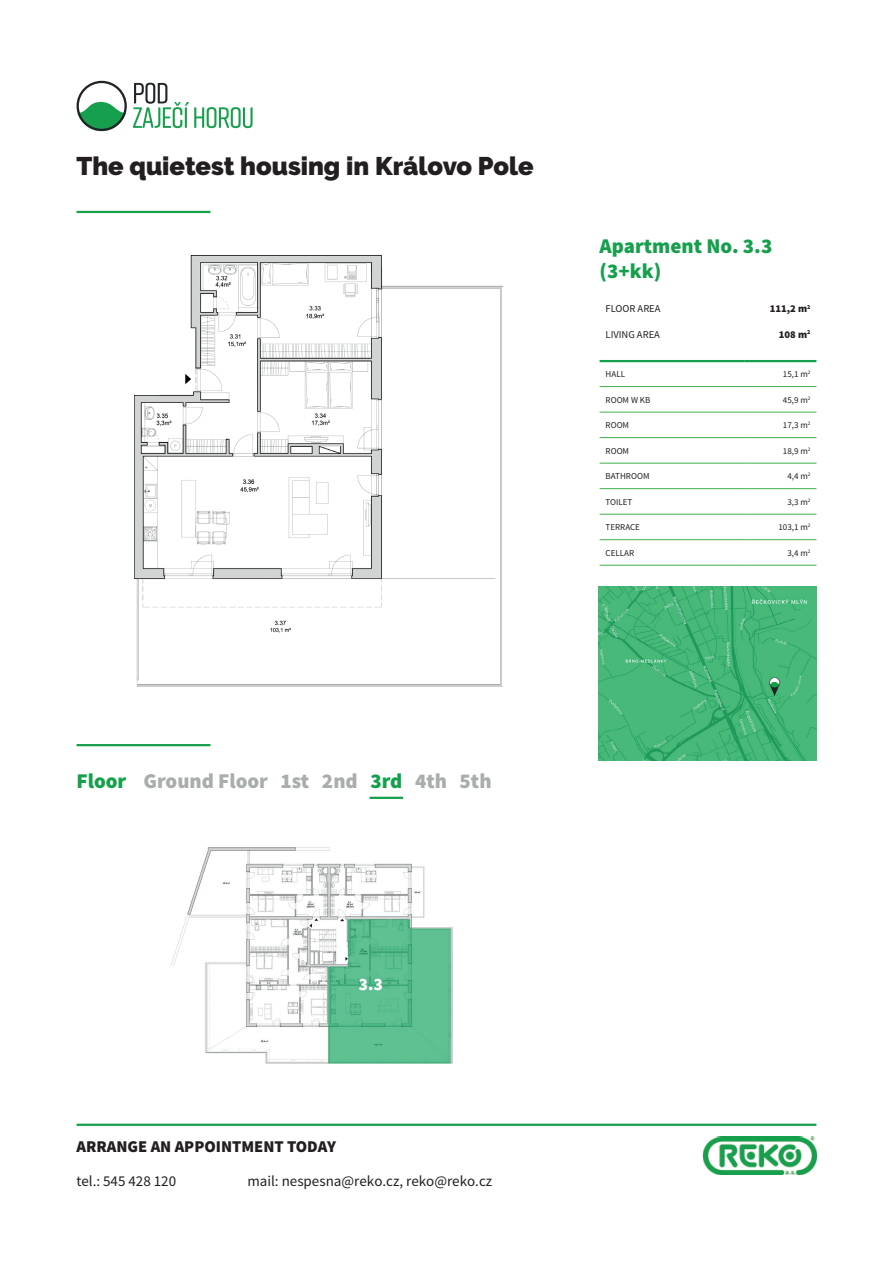
<style>
.page{position:relative;width:893px;height:1263px;background:#fff}
.page>*{position:absolute;margin:0;border:0;box-sizing:border-box;transform-origin:0 0}
.t1{font:900 25.5px "Raleway";color:#231f20}
.t2{font:900 21px/25.2px "Source Sans Pro";color:#16a04d}
.t3{font:900 21px "Source Sans Pro";color:#a9adac}
.t4{font:900 16.5px "Source Sans Pro";color:#231f20}
.t5{font:15px "Source Sans Pro";color:#231f20}
.t6{font:10.5px "Source Sans Pro";color:#231f20}
.t7{font:900 10.5px "Source Sans Pro";color:#231f20}
.t8{font:9px "Source Sans Pro";color:#231f20}
.s1{color:#16a04d}
</style>
<div class="page">
<svg style="left:133px;top:83px;width:120px;height:45px"></svg>
<svg style="left:77px;top:81px;width:50px;height:50px"></svg>
<hr style="left:77px;top:211px;width:133px;height:2px;background:#16a04d">
<hr style="left:600px;top:360px;width:144px;height:2px;background:#16a04d">
<hr style="left:744px;top:360px;width:72px;height:2px;background:#16a04d">
<hr style="left:600px;top:386px;width:144px;height:1px;background:#40ae49">
<hr style="left:744px;top:386px;width:72px;height:1px;background:#40ae49">
<hr style="left:600px;top:412px;width:144px;height:1px;background:#40ae49">
<hr style="left:744px;top:412px;width:72px;height:1px;background:#40ae49">
<hr style="left:600px;top:437px;width:144px;height:1px;background:#40ae49">
<hr style="left:744px;top:437px;width:72px;height:1px;background:#40ae49">
<hr style="left:600px;top:463px;width:144px;height:1px;background:#40ae49">
<hr style="left:744px;top:463px;width:72px;height:1px;background:#40ae49">
<hr style="left:600px;top:488px;width:144px;height:1px;background:#40ae49">
<hr style="left:744px;top:488px;width:72px;height:1px;background:#40ae49">
<hr style="left:600px;top:514px;width:144px;height:1px;background:#40ae49">
<hr style="left:744px;top:514px;width:72px;height:1px;background:#40ae49">
<hr style="left:600px;top:539px;width:144px;height:1px;background:#40ae49">
<hr style="left:744px;top:539px;width:72px;height:1px;background:#40ae49">
<hr style="left:600px;top:565px;width:144px;height:1px;background:#40ae49">
<hr style="left:744px;top:565px;width:72px;height:1px;background:#40ae49">
<img style="left:135px;top:256px;width:368px;height:431px">
<img style="left:599px;top:587px;width:217px;height:173px">
<hr style="left:77px;top:1124px;width:739px;height:2px;background:#16a04d">
<hr style="left:77px;top:744px;width:133px;height:2px;background:#16a04d">
<img style="left:704px;top:1137px;width:112px;height:38px">
<img style="left:170px;top:847px;width:283px;height:217px">
<hr style="left:369px;top:797px;width:34px;height:2px;background:#16a04d">
<h1 class="t1" style="left:77px;top:151px;width:459px">The quietest housing in Královo Pole</h1>
<h2 class="t2" style="left:600px;top:233px;width:174px">Apartment No. 3.3 (3+kk)</h2>
<p class="t6" style="left:606px;top:302px;width:56px">FLOOR AREA</p>
<p class="t7" style="left:770px;top:301px;width:42px">111,2 m<sup>2</sup></p>
<p class="t6" style="left:606px;top:328px;width:56px">LIVING AREA</p>
<p class="t7" style="left:779px;top:327px;width:33px">108 m<sup>2</sup></p>
<p class="t8" style="left:606px;top:368px;width:21px">HALL</p>
<p class="t8" style="left:783px;top:368px;width:29px">15,1 m<sup>2</sup></p>
<p class="t8" style="left:606px;top:394px;width:46px">ROOM W KB</p>
<p class="t8" style="left:783px;top:394px;width:29px">45,9 m<sup>2</sup></p>
<p class="t8" style="left:606px;top:419px;width:25px">ROOM</p>
<p class="t8" style="left:783px;top:419px;width:29px">17,3 m<sup>2</sup></p>
<p class="t8" style="left:606px;top:445px;width:25px">ROOM</p>
<p class="t8" style="left:783px;top:445px;width:29px">18,9 m<sup>2</sup></p>
<p class="t8" style="left:606px;top:471px;width:46px">BATHROOM</p>
<p class="t8" style="left:787px;top:471px;width:25px">4,4 m<sup>2</sup></p>
<p class="t8" style="left:606px;top:496px;width:28px">TOILET</p>
<p class="t8" style="left:787px;top:496px;width:25px">3,3 m<sup>2</sup></p>
<p class="t8" style="left:606px;top:522px;width:36px">TERRACE</p>
<p class="t8" style="left:778px;top:522px;width:34px">103,1 m<sup>2</sup></p>
<p class="t8" style="left:606px;top:547px;width:30px">CELLAR</p>
<p class="t8" style="left:787px;top:547px;width:25px">3,4 m<sup>2</sup></p>
<h2 class="t2" style="left:77px;top:768px;width:51px">Floor</h2>
<h2 class="t3" style="left:144px;top:766px;width:350px">Ground Floor 1st 2nd <span class="s1">3rd</span> 4th 5th</h2>
<h3 class="t4" style="left:77px;top:1135px;width:261px">ARRANGE AN APPOINTMENT TODAY</h3>
<h3 class="t5" style="left:77px;top:1171px;width:101px">tel.: 545 428 120</h3>
<h3 class="t5" style="left:247px;top:1171px;width:246px">mail: nespesna@reko.cz, reko@reko.cz</h3>
</div>
